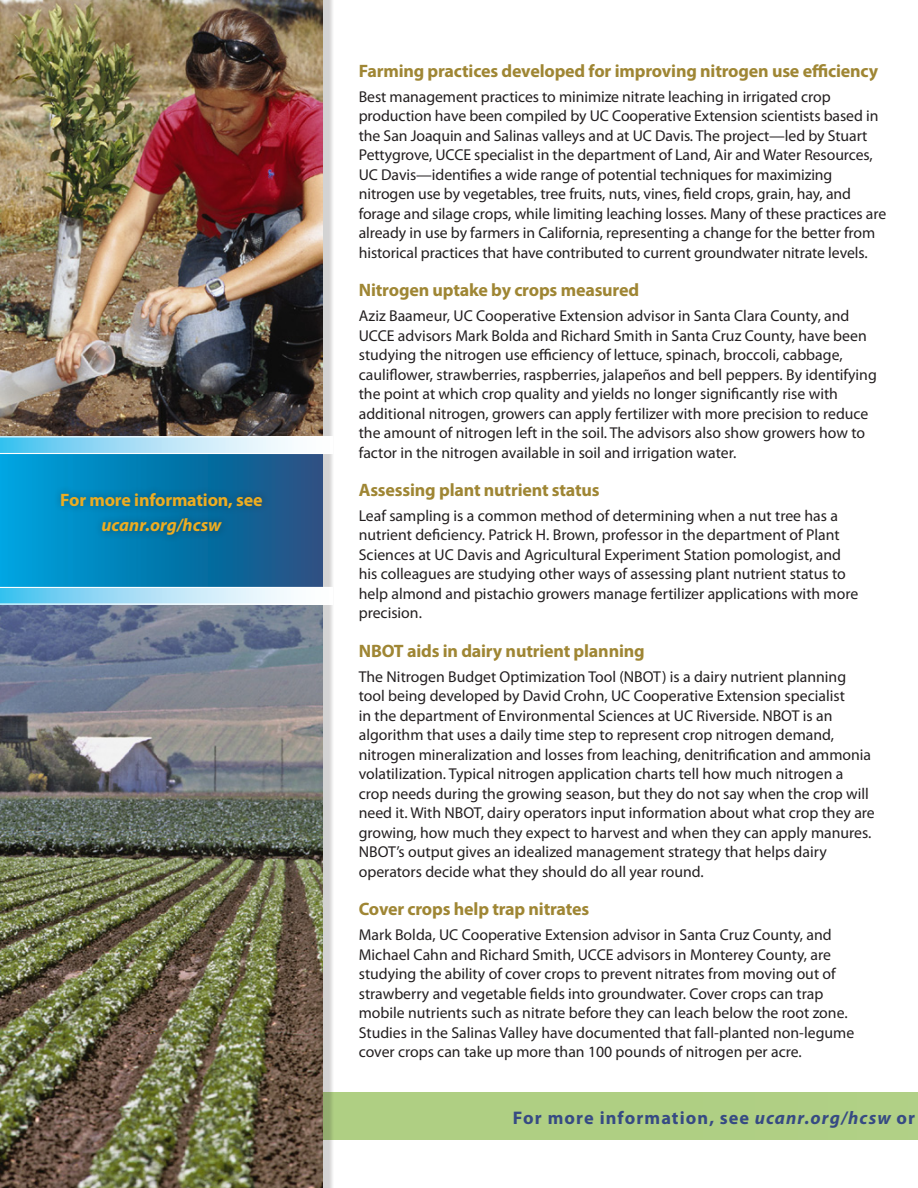
<style>
.page{position:relative;width:918px;height:1188px;background:#fff}
.page>*{position:absolute;margin:0;border:0;box-sizing:border-box;transform-origin:0 0}
.B_Head{font:700 18.3px "Myriad Pro";letter-spacing:.06em;color:#364a83}
.C_Head{font:700 18px "Myriad Pro";letter-spacing:-.01em;color:#9f8634}
.pull-quote{font:700 18px "Myriad Pro";letter-spacing:-.01em;color:#ecad22}
.pull-quote-2{font:italic 700 18px "Myriad Pro";color:#ecad22}
.P1_larger{font:15.75px/19.5px "Myriad Pro";color:#231f20}
.s1{font-style:italic}
</style>
<div class="page">
<div style="left:0;top:1093px;width:918px;height:47px;background:#afcf83"></div>
<div style="left:0;top:0;width:334px;height:1188px;background:#231f20;opacity:.2"></div>
<svg style="left:0;top:454px;width:323px;height:133px;background:#0b79af"></svg>
<img style="left:0;top:0;width:323px;height:436px">
<img style="left:0;top:605px;width:323px;height:583px">
<svg style="left:0;top:587px;width:333px;height:18px"></svg>
<div style="left:53px;top:485px;width:217px;height:58px;background:#231f20;opacity:.45"></div>
<svg style="left:0;top:436px;width:333px;height:18px"></svg>
<p class="pull-quote" style="left:60px;top:488px;width:204px">For more information, see</p>
<p class="pull-quote-2" style="left:102px;top:513px;width:121px">ucanr.org/hcsw</p>
<p class="C_Head" style="left:359px;top:59px;width:521px">Farming practices developed for improving nitrogen use efficiency</p>
<p class="P1_larger" style="left:359px;top:87px;width:529px">Best management practices to minimize nitrate leaching in irrigated crop production have been compiled by UC Cooperative Extension scientists based in the San Joaquin and Salinas valleys and at UC Davis. The project—led by Stuart Pettygrove, UCCE specialist in the department of Land, Air and Water Resources, UC Davis—identifies a wide range of potential techniques for maximizing nitrogen use by vegetables, tree fruits, nuts, vines, field crops, grain, hay, and forage and silage crops, while limiting leaching losses. Many of these practices are already in use by farmers in California, representing a change for the better from historical practices that have contributed to current groundwater nitrate levels.</p>
<p class="C_Head" style="left:359px;top:278px;width:282px">Nitrogen uptake by crops measured</p>
<p class="P1_larger" style="left:359px;top:306px;width:520px">Aziz Baameur, UC Cooperative Extension advisor in Santa Clara County, and UCCE advisors Mark Bolda and Richard Smith in Santa Cruz County, have been studying the nitrogen use efficiency of lettuce, spinach, broccoli, cabbage, cauliflower, strawberries, raspberries, jalapeños and bell peppers. By identifying the point at which crop quality and yields no longer significantly rise with additional nitrogen, growers can apply fertilizer with more precision to reduce the amount of nitrogen left in the soil. The advisors also show growers how to factor in the nitrogen available in soil and irrigation water.</p>
<p class="C_Head" style="left:359px;top:478px;width:242px">Assessing plant nutrient status</p>
<p class="P1_larger" style="left:359px;top:506px;width:501px">Leaf sampling is a common method of determining when a nut tree has a nutrient deficiency. Patrick H. Brown, professor in the department of Plant Sciences at UC Davis and Agricultural Experiment Station pomologist, and his colleagues are studying other ways of assessing plant nutrient status to help almond and pistachio growers manage fertilizer applications with more precision.</p>
<p class="C_Head" style="left:359px;top:639px;width:287px">NBOT aids in dairy nutrient planning</p>
<p class="P1_larger" style="left:359px;top:666px;width:518px">The Nitrogen Budget Optimization Tool (NBOT) is a dairy nutrient planning tool being developed by David Crohn, UC Cooperative Extension specialist<br>in the department of Environmental Sciences at UC Riverside. NBOT is an algorithm that uses a daily time step to represent crop nitrogen demand, nitrogen mineralization and losses from leaching, denitrification and ammonia volatilization. Typical nitrogen application charts tell how much nitrogen a crop needs during the growing season, but they do not say when the crop will need it. With NBOT, dairy operators input information about what crop they are growing, how much they expect to harvest and when they can apply manures.<br>NBOT’s output gives an idealized management strategy that helps dairy operators decide what they should do all year round.</p>
<p class="C_Head" style="left:359px;top:897px;width:232px">Cover crops help trap nitrates</p>
<p class="P1_larger" style="left:359px;top:925px;width:497px">Mark Bolda, UC Cooperative Extension advisor in Santa Cruz County, and Michael Cahn and Richard Smith, UCCE advisors in Monterey County, are studying the ability of cover crops to prevent nitrates from moving out of strawberry and vegetable fields into groundwater. Cover crops can trap mobile nutrients such as nitrate before they can leach below the root zone.<br>Studies in the Salinas Valley have documented that fall-planted non-legume cover crops can take up more than 100 pounds of nitrogen per acre.</p>
<p class="B_Head" style="left:513px;top:1106px;width:404px">For more information, see <span class="s1">ucanr.org/hcsw</span> or</p>
</div>
